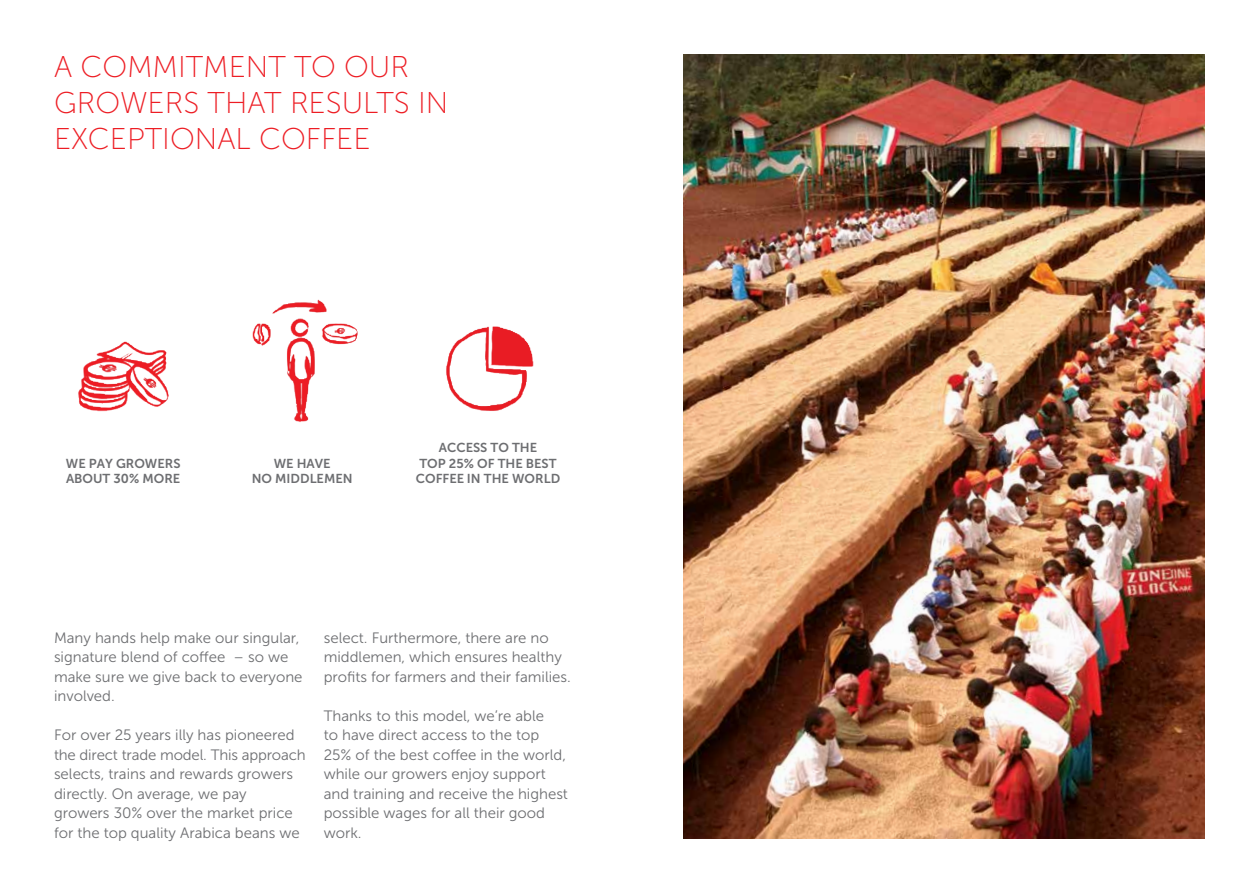
<style>
.page{position:relative;width:1259px;height:893px;background:#fff}
.page>*{position:absolute;margin:0;border:0;box-sizing:border-box;transform-origin:0 0}
.t1{font:30px/36px "Museo Sans 100";color:#ed1d24}
.t2{font:15px/19.5px "Museo Sans 300";color:#6d6e71}
.t3{font:12.9px/15.5px "Museo Sans 700";color:#6d6e71;text-align:center}
</style>
<div class="page">
<img style="left:683px;top:54px;width:522px;height:785px">
<img style="left:446px;top:326px;width:88px;height:85px">
<img style="left:78px;top:341px;width:91px;height:71px">
<img style="left:252px;top:299px;width:106px;height:123px">
<h1 class="t1" style="left:54px;top:49px;width:396px">A COMMITMENT TO OUR<br>GROWERS THAT RESULTS IN<br>EXCEPTIONAL COFFEE</h1>
<p class="t3" style="left:66px;top:455px;width:116px;text-align:left">WE PAY GROWERS<br>ABOUT 30% MORE</p>
<p class="t3" style="left:252px;top:455px;width:102px">WE HAVE<br>NO MIDDLEMEN</p>
<p class="t3" style="left:416px;top:440px;width:146px">ACCESS TO THE<br>TOP 25% OF THE BEST<br>COFFEE IN THE WORLD</p>
<p class="t2" style="left:54px;top:628px;width:250px">Many hands help make our singular, signature blend of coffee – so we make sure we give back to everyone involved.</p>
<p class="t2" style="left:54px;top:725px;width:253px">For over 25 years illy has pioneered the direct trade model. This approach selects, trains and rewards growers directly. On average, we pay growers 30% over the market price for the top quality Arabica beans we</p>
<p class="t2" style="left:324px;top:628px;width:249px">select. Furthermore, there are no middlemen, which ensures healthy profits for farmers and their families.</p>
<p class="t2" style="left:324px;top:706px;width:246px">Thanks to this model, we’re able<br>to have direct access to the top<br>25% of the best coffee in the world, while our growers enjoy support and training and receive the highest possible wages for all their good work.</p>
</div>
